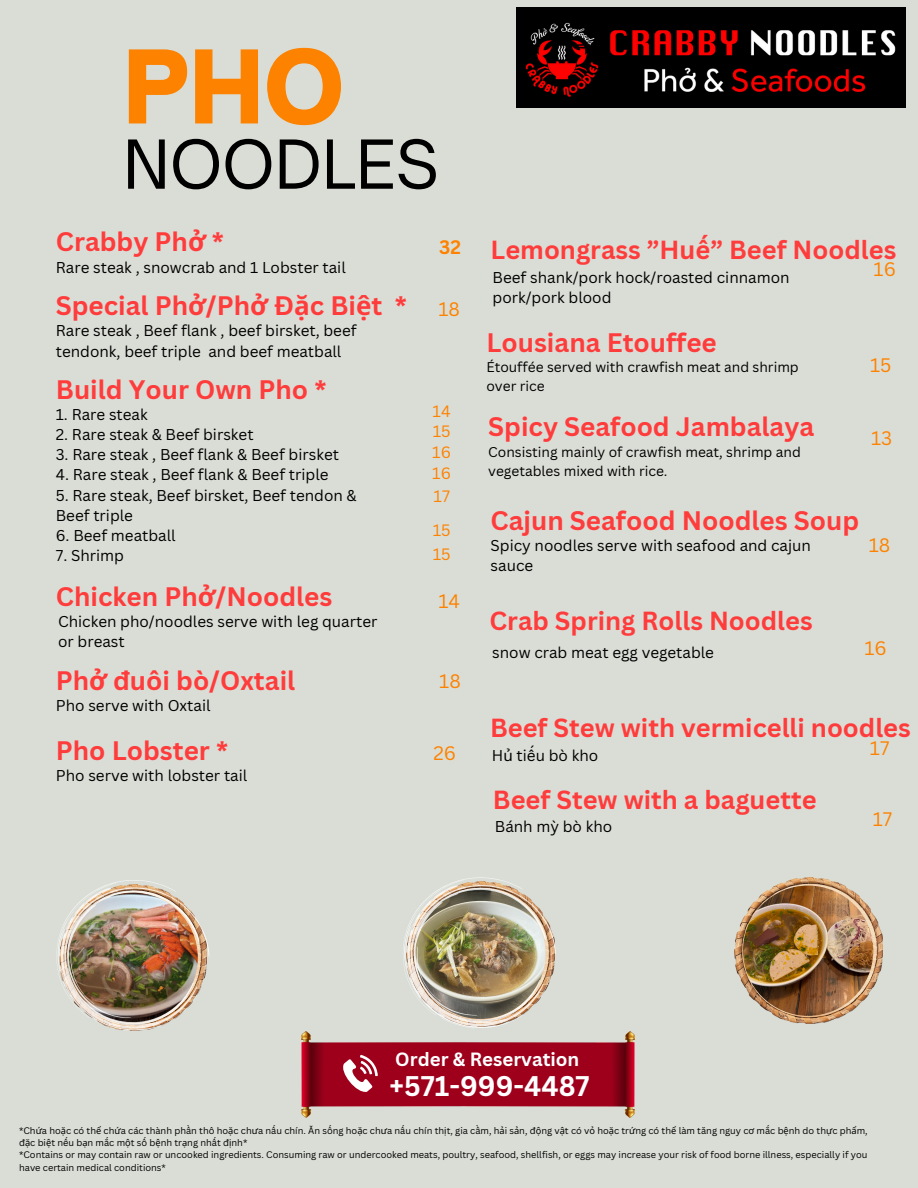
<style>
.page{position:relative;width:918px;height:1188px;background:#daddd6}
.page>*{position:absolute;margin:0;border:0;box-sizing:border-box;transform-origin:0 0}
.t1{font:900 97.05px "Open Sauce One";color:#fd8200}
.t2{font:64.5px "Open Sauce One";color:#000}
.t3{font:700 27.75px "Canva Sans";color:#fff}
.t4{font:700 26.1px "Canva Sans";color:#ff3c3c}
.t5{font:700 25.5px "Canva Sans";color:#ff3c3c}
.t6{font:19.05px "Canva Sans";color:#fd8200}
.t7{font:700 19.05px "Canva Sans";color:#fd8200}
.t8{font:700 18.75px "Canva Sans";color:#fff}
.t9{font:16.05px "Canva Sans";color:#fd8200}
.t10{font:15.3px/20.2px "Canva Sans";color:#000}
.t11{font:13.8px/19px "Canva Sans";color:#000}
.t12{font:9.3px/12.3px "Canva Sans";color:#000}
.s1{font-family:"Noto Sans"}
</style>
<div class="page">
<img style="left:735px;top:878px;width:147px;height:145px">
<img style="left:743px;top:886px;width:130px;height:130px;border-radius:50%">
<img style="left:57px;top:880px;width:152px;height:151px">
<img style="left:302px;top:1031px;width:333px;height:87px">
<svg style="left:339px;top:1055px;width:39px;height:39px"></svg>
<div style="left:516px;top:7px;width:390px;height:101px;background:#000"></div>
<img style="left:525px;top:22px;width:371px;height:75px">
<img style="left:404px;top:877px;width:152px;height:151px">
<p class="t1" style="left:123px;top:26px;width:223px">PHO</p>
<h3 class="t2" style="left:123px;top:124px;width:318px">NOODLES</h3>
<p class="t4" style="left:56px;top:224px;width:170px">Crabby Ph<span class="s1">ở</span> *</p>
<h5 class="t5" style="left:491px;top:232px;width:407px">Lemongrass ”Huế” Beef Noodles</h5>
<p class="t7" style="left:439px;top:233px;width:23px">32</p>
<h5 class="t10" style="left:56px;top:257px;width:291px">Rare steak , snowcrab and 1 Lobster tail</h5>
<p class="t6" style="left:874px;top:256px;width:24px">16</p>
<h3 class="t10" style="left:493px;top:267px;width:299px">Beef shank/pork hock/roasted cinnamon pork/pork blood</h3>
<p class="t4" style="left:56px;top:287px;width:353px">Special Ph<span class="s1">ở</span>/Ph<span class="s1">ở</span> Đ<span class="s1">ặ</span>c Bi<span class="s1">ệ</span>t *</p>
<p class="t10" style="left:56px;top:320px;width:302px">Rare steak , Beef flank , beef birsket, beef tendonk, beef triple and beef meatball</p>
<p class="t6" style="left:438px;top:296px;width:23px">18</p>
<p class="t4" style="left:486px;top:324px;width:232px">Lousiana Etouffee</p>
<p class="t11" style="left:486px;top:357px;width:314px">Étouffée served with crawfish meat and shrimp over rice</p>
<p class="t6" style="left:870px;top:351px;width:23px">15</p>
<p class="t4" style="left:488px;top:408px;width:328px">Spicy Seafood Jambalaya</p>
<p class="t11" style="left:488px;top:442px;width:314px">Consisting mainly of crawfish meat, shrimp and vegetables mixed with rice.</p>
<p class="t4" style="left:56px;top:371px;width:272px">Build Your Own Pho *</p>
<h3 class="t10" style="left:56px;top:404px;width:93px">1. Rare steak</h3>
<h3 class="t10" style="left:56px;top:424px;width:199px">2. Rare steak &amp; Beef birsket</h3>
<h3 class="t10" style="left:56px;top:444px;width:285px">3. Rare steak , Beef flank &amp; Beef birsket</h3>
<h3 class="t10" style="left:56px;top:464px;width:274px">4. Rare steak , Beef flank &amp; Beef triple</h3>
<h3 class="t10" style="left:56px;top:485px;width:302px">5. Rare steak, Beef birsket, Beef tendon &amp;<br>Beef triple</h3>
<h3 class="t10" style="left:56px;top:525px;width:121px">6. Beef meatball</h3>
<h3 class="t10" style="left:56px;top:545px;width:70px">7. Shrimp</h3>
<h5 class="t9" style="left:433px;top:400px;width:20px">14</h5>
<h3 class="t9" style="left:433px;top:420px;width:19px">15</h3>
<p class="t9" style="left:432px;top:441px;width:20px">16</p>
<h5 class="t9" style="left:432px;top:462px;width:20px">16</h5>
<h3 class="t9" style="left:433px;top:485px;width:18px">17</h3>
<h5 class="t9" style="left:433px;top:519px;width:19px">15</h5>
<p class="t6" style="left:871px;top:425px;width:23px">13</p>
<h3 class="t4" style="left:491px;top:502px;width:370px">Cajun Seafood Noodles Soup</h3>
<p class="t10" style="left:491px;top:535px;width:322px">Spicy noodles serve with seafood and cajun sauce</p>
<h5 class="t6" style="left:869px;top:531px;width:23px">18</h5>
<h5 class="t9" style="left:433px;top:543px;width:19px">15</h5>
<p class="t4" style="left:56px;top:578px;width:278px">Chicken Ph<span class="s1">ở</span>/Noodles</p>
<h3 class="t10" style="left:58px;top:611px;width:321px">Chicken pho/noodles serve with leg quarter or breast</h3>
<p class="t4" style="left:56px;top:662px;width:241px">Ph<span class="s1">ở</span> đuôi bò/Oxtail</p>
<h5 class="t10" style="left:56px;top:695px;width:156px">Pho serve with Oxtail</h5>
<h5 class="t4" style="left:56px;top:732px;width:174px">Pho Lobster *</h5>
<p class="t10" style="left:56px;top:765px;width:193px">Pho serve with lobster tail</p>
<h5 class="t6" style="left:438px;top:587px;width:23px">14</h5>
<p class="t6" style="left:439px;top:668px;width:23px">18</p>
<p class="t6" style="left:434px;top:740px;width:24px">26</p>
<h5 class="t5" style="left:489px;top:603px;width:325px">Crab Spring Rolls Noodles</h5>
<h3 class="t10" style="left:492px;top:642px;width:223px">snow crab meat egg vegetable</h3>
<p class="t6" style="left:864px;top:635px;width:24px">16</p>
<h3 class="t5" style="left:490px;top:710px;width:422px">Beef Stew with vermicelli noodles</h3>
<h5 class="t10" style="left:492px;top:745px;width:108px">H<span class="s1">ủ</span> tiếu bò kho</h5>
<p class="t6" style="left:870px;top:734px;width:21px">17</p>
<p class="t5" style="left:493px;top:782px;width:325px">Beef Stew with a baguette</p>
<h3 class="t10" style="left:495px;top:816px;width:119px">Bánh mỳ bò kho</h3>
<p class="t6" style="left:873px;top:806px;width:21px">17</p>
<p class="t8" style="left:395px;top:1046px;width:186px">Order &amp; Reservation</p>
<h3 class="t3" style="left:390px;top:1067px;width:202px">+571-999-4487</h3>
<p class="t12" style="left:19px;top:1124px;width:850px">*Ch<span class="s1">ứ</span>a ho<span class="s1">ặ</span>c có th<span class="s1">ể</span> ch<span class="s1">ứ</span>a các thành phần thô ho<span class="s1">ặ</span>c ch<span class="s1">ư</span>a nấu chín. Ăn sống ho<span class="s1">ặ</span>c ch<span class="s1">ư</span>a nấu chín th<span class="s1">ị</span>t, gia cầm, h<span class="s1">ả</span>i s<span class="s1">ả</span>n, đ<span class="s1">ộ</span>ng v<span class="s1">ậ</span>t có v<span class="s1">ỏ</span> ho<span class="s1">ặ</span>c tr<span class="s1">ứ</span>ng có th<span class="s1">ể</span> làm tăng nguy c<span class="s1">ơ</span> mắc b<span class="s1">ệ</span>nh do th<span class="s1">ự</span>c ph<span class="s1">ẩ</span>m, đ<span class="s1">ặ</span>c bi<span class="s1">ệ</span>t nếu b<span class="s1">ạ</span>n mắc m<span class="s1">ộ</span>t số b<span class="s1">ệ</span>nh tr<span class="s1">ạ</span>ng nhất đ<span class="s1">ị</span>nh*</p>
<h3 class="t12" style="left:19px;top:1149px;width:850px">*Contains or may contain raw or uncooked ingredients. Consuming raw or undercooked meats, poultry, seafood, shellfish, or eggs may increase your risk of food borne illness, especially if you have certain medical conditions*</h3>
</div>
